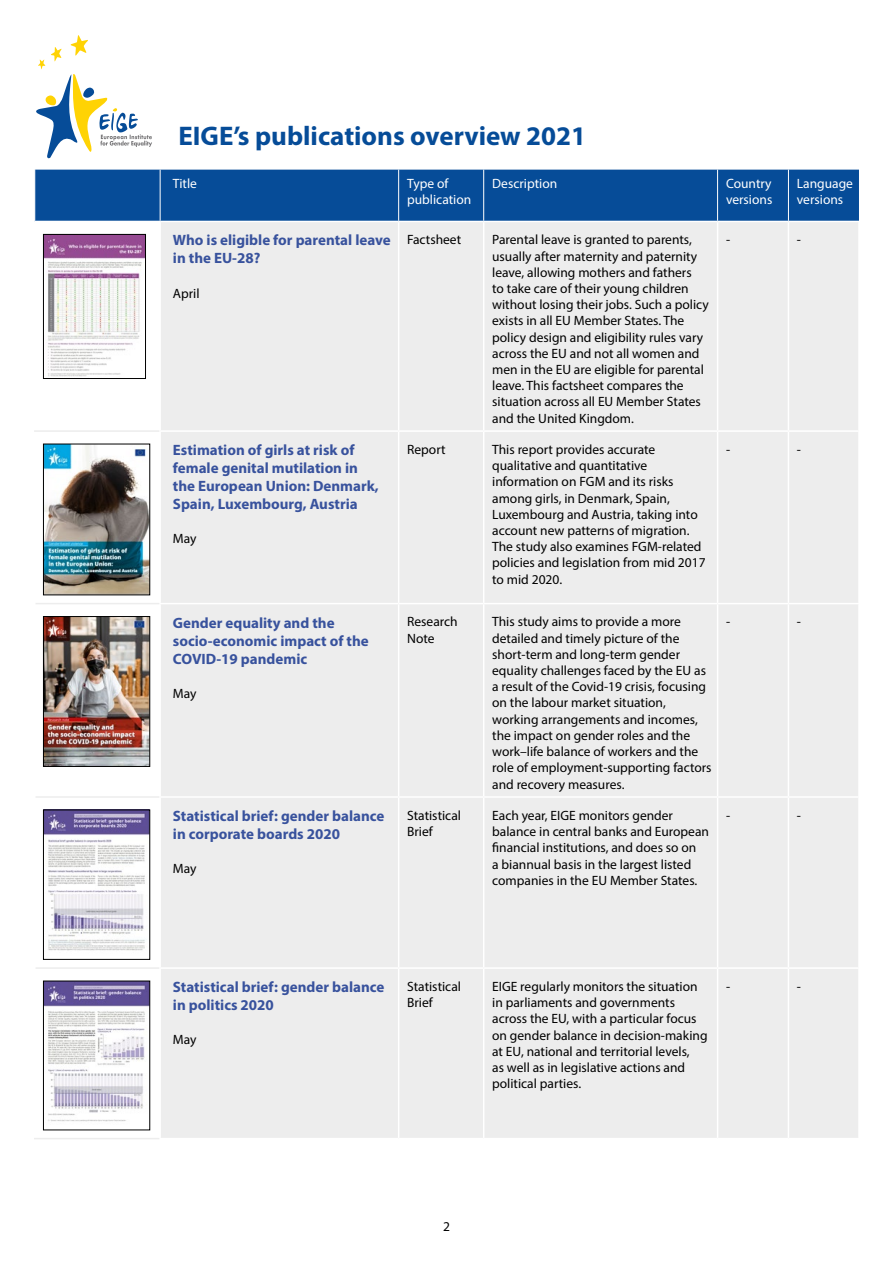
<style>
.page{position:relative;width:893px;height:1263px;background:#fff}
.page>*{position:absolute;margin:0;border:0;box-sizing:border-box;transform-origin:0 0}
.t1{font:700 27px "Myriad Pro";color:#064c98}
.t2{font:700 15px/18px "Myriad Pro";color:#38529d}
.cell_text{font:13.5px/16.2px "Myriad Pro";color:#000}
.t3{font:13.5px/16.2px "Myriad Pro";color:#fff}
.cell_1{font:13.5px "Myriad Pro";color:#000}
</style>
<div class="page">
<div style="left:36px;top:170px;width:823px;height:51px;background:#064c98"></div>
<div style="left:161px;top:222px;width:697px;height:916px;background:#ededed"></div>
<hr style="left:159px;top:430px;width:240px;height:2px;background:#fff">
<hr style="left:399px;top:430px;width:85px;height:2px;background:#fff">
<hr style="left:484px;top:430px;width:234px;height:2px;background:#fff">
<hr style="left:718px;top:430px;width:70px;height:2px;background:#fff">
<hr style="left:788px;top:430px;width:72px;height:2px;background:#fff">
<hr style="left:159px;top:603px;width:240px;height:1px;background:#fff">
<hr style="left:399px;top:603px;width:85px;height:1px;background:#fff">
<hr style="left:484px;top:603px;width:234px;height:1px;background:#fff">
<hr style="left:718px;top:603px;width:70px;height:1px;background:#fff">
<hr style="left:788px;top:603px;width:72px;height:1px;background:#fff">
<hr style="left:159px;top:796px;width:240px;height:2px;background:#fff">
<hr style="left:399px;top:796px;width:85px;height:2px;background:#fff">
<hr style="left:484px;top:796px;width:234px;height:2px;background:#fff">
<hr style="left:718px;top:796px;width:70px;height:2px;background:#fff">
<hr style="left:788px;top:796px;width:72px;height:2px;background:#fff">
<hr style="left:159px;top:967px;width:240px;height:2px;background:#fff">
<hr style="left:399px;top:967px;width:85px;height:2px;background:#fff">
<hr style="left:484px;top:967px;width:234px;height:2px;background:#fff">
<hr style="left:718px;top:967px;width:70px;height:2px;background:#fff">
<hr style="left:788px;top:967px;width:72px;height:2px;background:#fff">
<hr style="left:398px;top:222px;width:1px;height:208px;background:#fff">
<hr style="left:483px;top:222px;width:1px;height:208px;background:#fff">
<hr style="left:717px;top:222px;width:1px;height:208px;background:#fff">
<hr style="left:788px;top:222px;width:1px;height:208px;background:#fff">
<hr style="left:398px;top:432px;width:1px;height:171px;background:#fff">
<hr style="left:483px;top:432px;width:1px;height:171px;background:#fff">
<hr style="left:717px;top:432px;width:1px;height:171px;background:#fff">
<hr style="left:788px;top:432px;width:1px;height:171px;background:#fff">
<hr style="left:398px;top:604px;width:1px;height:192px;background:#fff">
<hr style="left:483px;top:604px;width:1px;height:192px;background:#fff">
<hr style="left:717px;top:604px;width:1px;height:192px;background:#fff">
<hr style="left:788px;top:604px;width:1px;height:192px;background:#fff">
<hr style="left:398px;top:798px;width:1px;height:169px;background:#fff">
<hr style="left:483px;top:798px;width:1px;height:169px;background:#fff">
<hr style="left:717px;top:798px;width:1px;height:169px;background:#fff">
<hr style="left:788px;top:798px;width:1px;height:169px;background:#fff">
<hr style="left:398px;top:969px;width:1px;height:169px;background:#fff">
<hr style="left:483px;top:969px;width:1px;height:169px;background:#fff">
<hr style="left:717px;top:969px;width:1px;height:169px;background:#fff">
<hr style="left:788px;top:969px;width:1px;height:169px;background:#fff">
<hr style="left:160px;top:170px;width:1px;height:51px;background:#fff">
<hr style="left:398px;top:170px;width:1px;height:51px;background:#fff">
<hr style="left:483px;top:170px;width:1px;height:51px;background:#fff">
<hr style="left:717px;top:170px;width:1px;height:51px;background:#fff">
<hr style="left:788px;top:170px;width:1px;height:51px;background:#fff">
<hr style="left:34px;top:430px;width:125px;height:2px;background:#ededed">
<hr style="left:36px;top:603px;width:123px;height:1px;background:#ededed">
<hr style="left:36px;top:796px;width:123px;height:2px;background:#ededed">
<hr style="left:36px;top:967px;width:123px;height:2px;background:#ededed">
<hr style="left:34px;top:1138px;width:125px;height:1px;background:#ededed">
<svg style="left:36px;top:35px;width:116px;height:123px"></svg>
<img style="left:45px;top:236px;width:99px;height:141px">
<div style="left:43px;top:234px;width:103px;height:145px;border:1px solid #000"></div>
<img style="left:45px;top:446px;width:103px;height:147px">
<div style="left:43px;top:444px;width:107px;height:151px;border:1px solid #000"></div>
<img style="left:45px;top:618px;width:103px;height:147px">
<div style="left:43px;top:616px;width:107px;height:151px;border:1px solid #000"></div>
<img style="left:45px;top:812px;width:103px;height:139px">
<div style="left:43px;top:810px;width:107px;height:149px;border:1px solid #000"></div>
<img style="left:45px;top:983px;width:103px;height:139px">
<div style="left:43px;top:981px;width:107px;height:149px;border:1px solid #000"></div>
<p class="t1" style="left:179px;top:119px;width:409px">EIGE’s publications overview 2021</p>
<p class="t3" style="left:173px;top:175px;width:26px">Title</p>
<p class="t3" style="left:407px;top:175px;width:66px">Type of publication</p>
<p class="t3" style="left:492px;top:175px;width:67px">Description</p>
<p class="t3" style="left:726px;top:175px;width:48px">Country versions</p>
<p class="t3" style="left:797px;top:175px;width:57px">Language versions</p>
<p class="t2" style="left:173px;top:231px;width:219px">Who is eligible for parental leave in the EU-28?</p>
<p class="cell_1" style="left:173px;top:285px;width:28px">April</p>
<p class="cell_text" style="left:407px;top:231px;width:55px">Factsheet</p>
<p class="cell_text" style="left:492px;top:231px;width:218px">Parental leave is granted to parents, usually after maternity and paternity leave, allowing mothers and fathers<br>to take care of their young children without losing their jobs. Such a policy exists in all EU Member States. The policy design and eligibility rules vary across the EU and not all women and men in the EU are eligible for parental leave. This factsheet compares the situation across all EU Member States and the United Kingdom.</p>
<p class="cell_text" style="left:726px;top:231px;width:6px">-</p>
<p class="cell_text" style="left:797px;top:231px;width:6px">-</p>
<p class="t2" style="left:173px;top:440px;width:207px">Estimation of girls at risk of female genital mutilation in the European Union: Denmark,<br>Spain, Luxembourg, Austria</p>
<p class="cell_1" style="left:173px;top:530px;width:25px">May</p>
<p class="t2" style="left:173px;top:613px;width:197px">Gender equality and the socio-economic impact of the<br>COVID-19 pandemic</p>
<p class="cell_1" style="left:173px;top:685px;width:25px">May</p>
<p class="t2" style="left:173px;top:806px;width:213px">Statistical brief: gender balance in corporate boards 2020</p>
<p class="cell_1" style="left:173px;top:860px;width:25px">May</p>
<p class="cell_text" style="left:407px;top:441px;width:40px">Report</p>
<p class="cell_text" style="left:492px;top:441px;width:215px">This report provides accurate qualitative and quantitative information on FGM and its risks among girls, in Denmark, Spain,<br>Luxembourg and Austria, taking into account new patterns of migration.<br>The study also examines FGM-related policies and legislation from mid 2017 to mid 2020.</p>
<p class="cell_text" style="left:726px;top:441px;width:6px">-</p>
<p class="cell_text" style="left:797px;top:441px;width:6px">-</p>
<p class="cell_text" style="left:407px;top:614px;width:52px">Research<br>Note</p>
<p class="cell_text" style="left:492px;top:614px;width:221px">This study aims to provide a more detailed and timely picture of the short-term and long-term gender equality challenges faced by the EU as a result of the Covid-19 crisis, focusing on the labour market situation, working arrangements and incomes, the impact on gender roles and the work–life balance of workers and the role of employment-supporting factors and recovery measures.</p>
<p class="cell_text" style="left:726px;top:614px;width:6px">-</p>
<p class="cell_text" style="left:797px;top:614px;width:6px">-</p>
<p class="cell_text" style="left:407px;top:807px;width:55px">Statistical<br>Brief</p>
<p class="cell_text" style="left:492px;top:807px;width:218px">Each year, EIGE monitors gender balance in central banks and European financial institutions, and does so on<br>a biannual basis in the largest listed companies in the EU Member States.</p>
<p class="cell_text" style="left:726px;top:807px;width:6px">-</p>
<p class="cell_text" style="left:797px;top:807px;width:6px">-</p>
<p class="t2" style="left:173px;top:977px;width:213px">Statistical brief: gender balance in politics 2020</p>
<p class="cell_1" style="left:173px;top:1031px;width:25px">May</p>
<p class="cell_text" style="left:407px;top:978px;width:55px">Statistical<br>Brief</p>
<p class="cell_text" style="left:492px;top:978px;width:217px">EIGE regularly monitors the situation in parliaments and governments across the EU, with a particular focus on gender balance in decision-making at EU, national and territorial levels,<br>as well as in legislative actions and political parties.</p>
<p class="cell_text" style="left:726px;top:978px;width:6px">-</p>
<p class="cell_text" style="left:797px;top:978px;width:6px">-</p>
<p class="cell_text" style="left:443px;top:1218px;width:8px">2</p>
</div>
